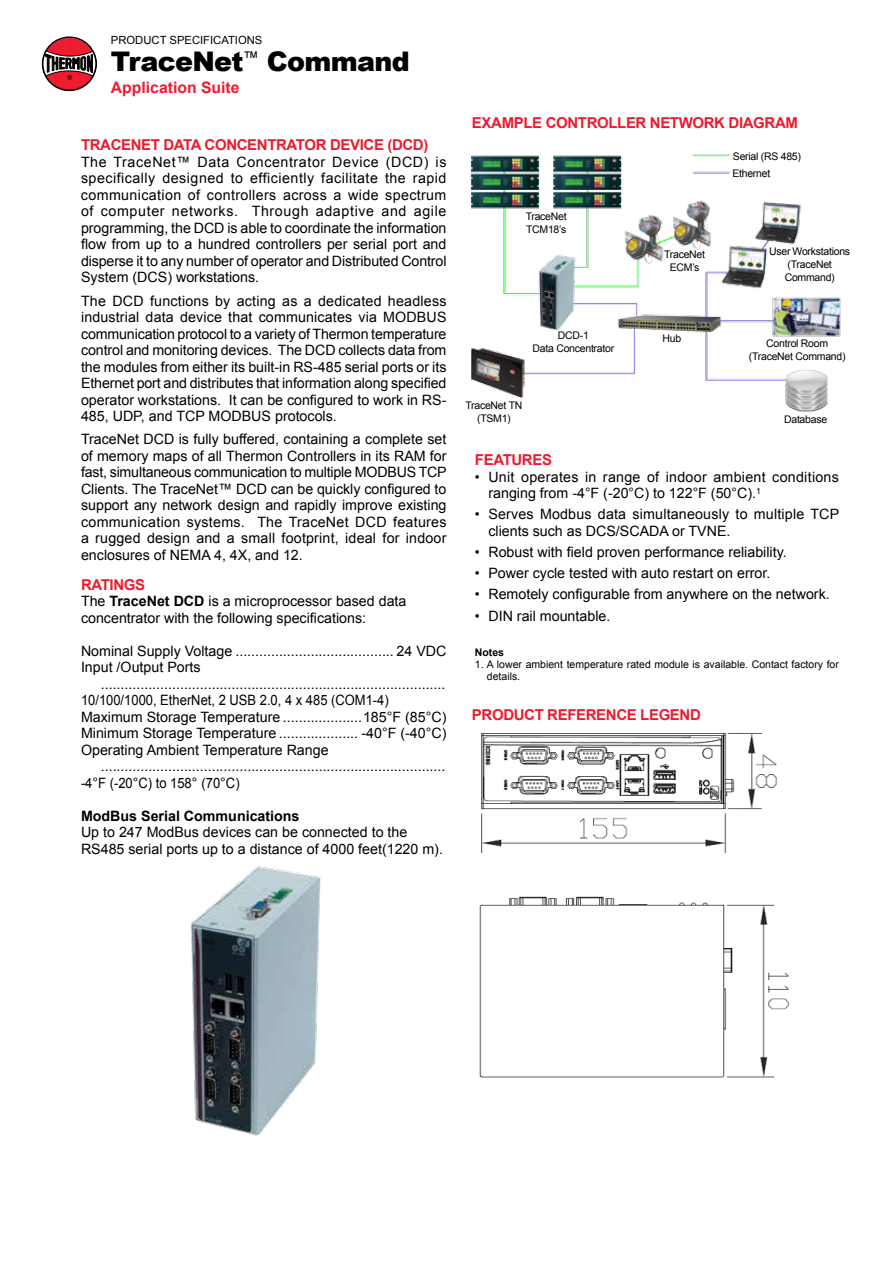
<style>
.page{position:relative;width:893px;height:1263px;background:#fff}
.page>*{position:absolute;margin:0;border:0;box-sizing:border-box;transform-origin:0 0}
.t1{font:900 27px "Arial";letter-spacing:-.025em;color:#000}
.t2{font:700 15.75px "Arial";color:#ed1b2f}
.t3{font:700 15px "Arial";letter-spacing:-.025em;color:#ed1b2f}
.t4{font:14.25px/16.5px "Arial";color:#000}
.t5{font:14.25px/16.5px "Arial";letter-spacing:.02em;color:#000}
.t6{font:700 14.25px "Arial";color:#000}
.t7{font:11.25px "Arial";color:#000101}
.t8{font:10.5px/12.6px "Arial";letter-spacing:-.025em;color:#000;text-align:center}
.t9{font:10.5px/12px "Arial";color:#000}
.t10{font:700 10.5px "Arial";color:#000}
.s1{font-weight:700}
</style>
<div class="page">
<img style="left:191px;top:866px;width:130px;height:270px">
<img style="left:470px;top:154px;width:371px;height:259px">
<img style="left:479px;top:733px;width:311px;height:345px">
<div style="left:43px;top:38px;width:53px;height:53px;background:#ed1c2e;border-radius:50%"></div>
<svg style="left:42px;top:50px;width:55px;height:30px"></svg>
<div style="left:42px;top:36px;width:55px;height:55px;border:2px solid #000;border-radius:50%"></div>
<p class="t7" style="left:111px;top:33px;width:153px">PRODUCT SPECIFICATIONS</p>
<h1 class="t1" style="left:111px;top:41px;width:300px">TraceNet<sup>™</sup> Command</h1>
<p class="t2" style="left:111px;top:77px;width:130px">Application Suite</p>
<p class="t3" style="left:81px;top:135px;width:349px">TRACENET DATA CONCENTRATOR DEVICE (DCD)</p>
<p class="t4" style="left:81px;top:154px;width:367px;text-align:justify">The TraceNet™ Data Concentrator Device (DCD) is specifically designed to efficiently facilitate the rapid communication of controllers across a wide spectrum of computer networks. Through adaptive and agile programming, the DCD is able to coordinate the information flow from up to a hundred controllers per serial port and disperse it to any number of operator and Distributed Control System (DCS) workstations.</p>
<p class="t4" style="left:81px;top:292px;width:367px;text-align:justify">The DCD functions by acting as a dedicated headless industrial data device that communicates via MODBUS communication protocol to a variety of Thermon temperature control and monitoring devices. The DCD collects data from the modules from either its built-in RS-485 serial ports or its Ethernet port and distributes that information along specified operator workstations. It can be configured to work in RS-485, UDP, and TCP MODBUS protocols.</p>
<p class="t4" style="left:81px;top:431px;width:367px;text-align:justify">TraceNet DCD is fully buffered, containing a complete set of memory maps of all Thermon Controllers in its RAM for fast, simultaneous communication to multiple MODBUS TCP Clients. The TraceNet™ DCD can be quickly configured to support any network design and rapidly improve existing communication systems. The TraceNet DCD features a rugged design and a small footprint, ideal for indoor enclosures of NEMA 4, 4X, and 12.</p>
<p class="t3" style="left:81px;top:574px;width:66px">RATINGS</p>
<p class="t4" style="left:81px;top:593px;width:327px">The <span class="s1">TraceNet DCD</span> is a microprocessor based data concentrator with the following specifications:</p>
<p class="t4" style="left:81px;top:643px;width:367px">Nominal Supply Voltage ........................................ 24 VDC<br>Input /Output Ports</p>
<p class="t4" style="left:81px;top:676px;width:367px;text-indent:20px">.......................................................................................<br>10/100/1000, EtherNet, 2 USB 2.0, 4 x 485 (COM1-4)<br>Maximum Storage Temperature ....................185°F (85°C)<br>Minimum Storage Temperature .................... -40°F (-40°C)<br>Operating Ambient Temperature Range</p>
<p class="t4" style="left:81px;top:758px;width:366px;text-indent:20px">....................................................................................... -4°F (-20°C) to 158° (70°C)</p>
<p class="t6" style="left:81px;top:806px;width:220px">ModBus Serial Communications</p>
<p class="t4" style="left:81px;top:824px;width:363px">Up to 247 ModBus devices can be connected to the<br>RS485 serial ports up to a distance of 4000 feet(1220 m).</p>
<p class="t3" style="left:472px;top:112px;width:327px">EXAMPLE CONTROLLER NETWORK DIAGRAM</p>
<p class="t8" style="left:526px;top:211px;width:42px;text-align:left">TraceNet<br>TCM18’s</p>
<p class="t8" style="left:664px;top:249px;width:42px">TraceNet<br>ECM’s</p>
<p class="t8" style="left:558px;top:330px;width:33px">DCD-1</p>
<p class="t8" style="left:662px;top:332px;width:20px">Hub</p>
<p class="t8" style="left:533px;top:342px;width:83px">Data Concentrator</p>
<p class="t8" style="left:465px;top:399px;width:58px">TraceNet TN (TSM1)</p>
<p class="t8" style="left:732px;top:148px;width:70px;line-height:17.2px;text-align:left">Serial (RS 485)<br>Ethernet</p>
<p class="t8" style="left:769px;top:245px;width:82px">User Workstations (TraceNet<br>Command)</p>
<p class="t8" style="left:749px;top:337px;width:98px">Control Room (TraceNet Command)</p>
<p class="t8" style="left:784px;top:413px;width:45px">Database</p>
<p class="t3" style="left:475px;top:450px;width:79px">FEATURES</p>
<p class="t5" style="left:488px;top:468px;width:352px;text-indent:-14px">• Unit operates in range of indoor ambient conditions ranging from -4°F (-20°C) to 122°F (50°C).<sup>1</sup></p>
<p class="t4" style="left:488px;top:506px;width:352px;text-indent:-13px">• Serves Modbus data simultaneously to multiple TCP clients such as DCS/SCADA or TVNE.</p>
<p class="t4" style="left:475px;top:543px;width:313px">• Robust with field proven performance reliability.</p>
<p class="t4" style="left:475px;top:564px;width:297px">• Power cycle tested with auto restart on error.</p>
<p class="t4" style="left:475px;top:585px;width:356px">• Remotely configurable from anywhere on the network.</p>
<p class="t4" style="left:475px;top:608px;width:137px">• DIN rail mountable.</p>
<p class="t10" style="left:475px;top:645px;width:31px">Notes</p>
<p class="t9" style="left:487px;top:658px;width:354px;text-indent:-12px">1. A lower ambient temperature rated module is available. Contact factory for details.</p>
<p class="t3" style="left:472px;top:704px;width:230px">PRODUCT REFERENCE LEGEND</p>
</div>
